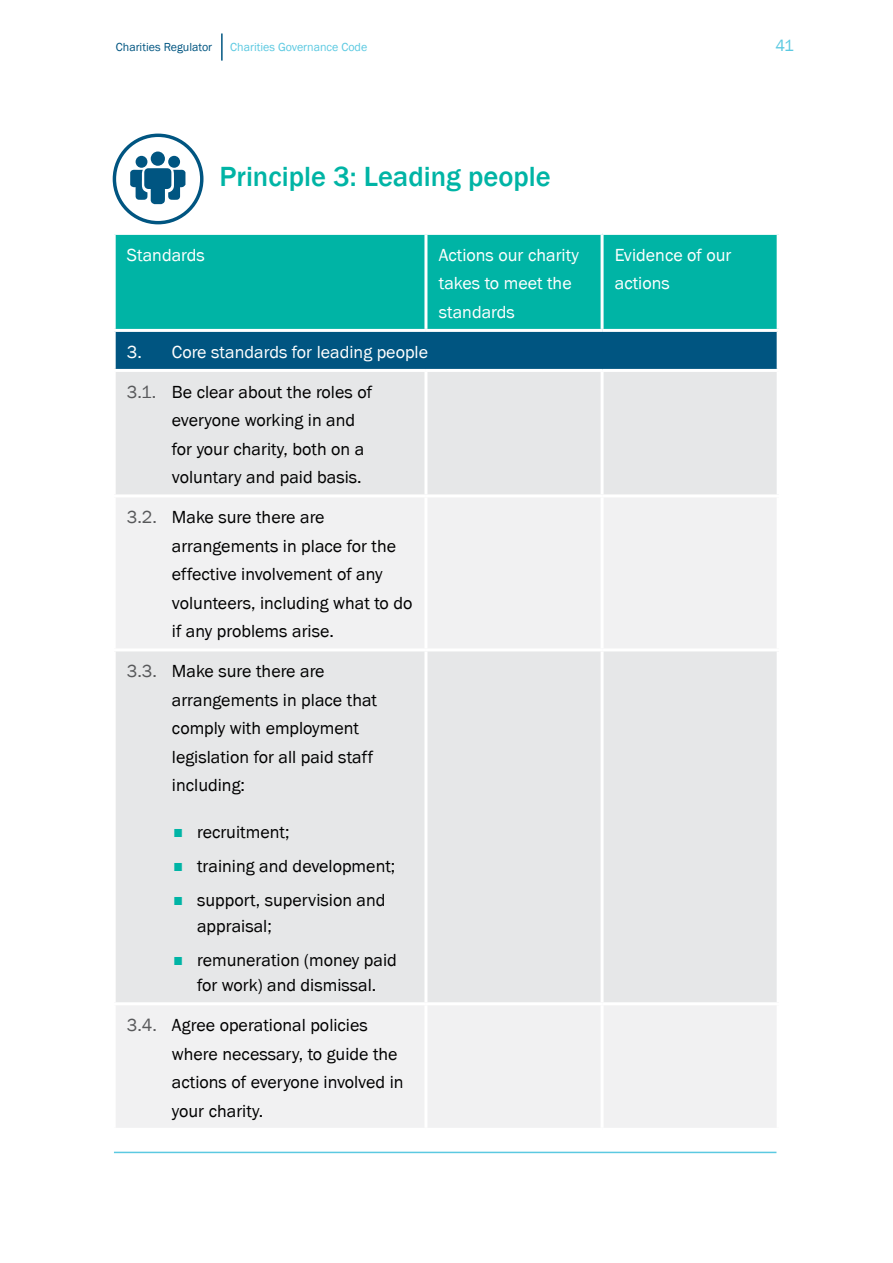
<style>
.page{position:relative;width:893px;height:1263px;background:#fff}
.page>*{position:absolute;margin:0;border:0;box-sizing:border-box;transform-origin:0 0}
.t1{font:500 28.5px "Franklin Gothic";color:#00b4a5}
.t2{font:18px/28.5px "Franklin Got Itc TEE";color:#000}
.t3{font:18px/28.5px "Franklin Got Itc TEE";color:#fff}
.t4{font:16.5px "Franklin Gothic";color:#5bc9e1}
.t5{font:12px "Franklin Gothic";color:#5bc9e1}
.t6{font:12px "Franklin Gothic";color:#005581}
.t7{font:6.75px "Helvetica";color:#00b4a5;scale:1.11 1}
.s1{color:#58595b}
</style>
<div class="page">
<hr style="left:221px;top:33px;width:2px;height:28px;background:#005581">
<hr style="left:114px;top:1152px;width:662px;height:1px;background:#5bc9e1">
<div style="left:114px;top:496px;width:312px;height:154px;background:#f1f1f2"></div>
<div style="left:426px;top:496px;width:176px;height:154px;background:#f1f1f2"></div>
<div style="left:602px;top:496px;width:176px;height:154px;background:#f1f1f2"></div>
<div style="left:114px;top:1004px;width:312px;height:125px;background:#f1f1f2"></div>
<div style="left:426px;top:1004px;width:176px;height:125px;background:#f1f1f2"></div>
<div style="left:602px;top:1004px;width:176px;height:125px;background:#f1f1f2"></div>
<hr style="left:113px;top:1128px;width:313px;height:3px;background:#fff">
<hr style="left:426px;top:1128px;width:176px;height:3px;background:#fff">
<hr style="left:602px;top:1128px;width:178px;height:3px;background:#fff">
<div style="left:426px;top:233px;width:176px;height:97px;background:#00b4a5"></div>
<div style="left:114px;top:233px;width:312px;height:97px;background:#00b4a5"></div>
<hr style="left:424px;top:235px;width:3px;height:94px;background:#fff">
<div style="left:602px;top:233px;width:176px;height:97px;background:#00b4a5"></div>
<hr style="left:601px;top:235px;width:3px;height:94px;background:#fff">
<div style="left:113px;top:134px;width:90px;height:90px;border:3px solid #005581;border-radius:50%"></div>
<svg style="left:130px;top:168px;width:55px;height:36px"></svg>
<div style="left:151px;top:151px;width:14px;height:15px;background:#005581;border-radius:50%"></div>
<div style="left:136px;top:156px;width:11px;height:12px;background:#005581;border-radius:50%"></div>
<div style="left:168px;top:156px;width:12px;height:12px;background:#005581;border-radius:50%"></div>
<div style="left:114px;top:330px;width:664px;height:40px;background:#005581"></div>
<div style="left:114px;top:370px;width:312px;height:126px;background:#e6e7e8"></div>
<div style="left:426px;top:370px;width:176px;height:126px;background:#e6e7e8"></div>
<div style="left:602px;top:370px;width:176px;height:126px;background:#e6e7e8"></div>
<div style="left:114px;top:650px;width:312px;height:354px;background:#e6e7e8"></div>
<div style="left:426px;top:650px;width:176px;height:354px;background:#e6e7e8"></div>
<div style="left:602px;top:650px;width:176px;height:354px;background:#e6e7e8"></div>
<hr style="left:113px;top:332px;width:3px;height:37px;background:#fff">
<hr style="left:777px;top:332px;width:3px;height:37px;background:#fff">
<hr style="left:113px;top:369px;width:313px;height:3px;background:#fff">
<hr style="left:113px;top:372px;width:3px;height:122px;background:#fff">
<hr style="left:426px;top:369px;width:176px;height:3px;background:#fff">
<hr style="left:424px;top:372px;width:3px;height:122px;background:#fff">
<hr style="left:602px;top:369px;width:178px;height:3px;background:#fff">
<hr style="left:601px;top:372px;width:3px;height:122px;background:#fff">
<hr style="left:777px;top:372px;width:3px;height:122px;background:#fff">
<hr style="left:113px;top:494px;width:313px;height:3px;background:#fff">
<hr style="left:113px;top:497px;width:3px;height:151px;background:#fff">
<hr style="left:426px;top:494px;width:176px;height:3px;background:#fff">
<hr style="left:424px;top:497px;width:3px;height:151px;background:#fff">
<hr style="left:602px;top:494px;width:178px;height:3px;background:#fff">
<hr style="left:601px;top:497px;width:3px;height:151px;background:#fff">
<hr style="left:777px;top:497px;width:3px;height:151px;background:#fff">
<hr style="left:113px;top:648px;width:313px;height:3px;background:#fff">
<hr style="left:113px;top:651px;width:3px;height:351px;background:#fff">
<hr style="left:426px;top:648px;width:176px;height:3px;background:#fff">
<hr style="left:424px;top:651px;width:3px;height:351px;background:#fff">
<hr style="left:602px;top:648px;width:178px;height:3px;background:#fff">
<hr style="left:601px;top:651px;width:3px;height:351px;background:#fff">
<hr style="left:777px;top:651px;width:3px;height:351px;background:#fff">
<hr style="left:113px;top:1002px;width:313px;height:3px;background:#fff">
<hr style="left:113px;top:1005px;width:3px;height:123px;background:#fff">
<hr style="left:426px;top:1002px;width:176px;height:3px;background:#fff">
<hr style="left:424px;top:1005px;width:3px;height:123px;background:#fff">
<hr style="left:602px;top:1002px;width:178px;height:3px;background:#fff">
<hr style="left:601px;top:1005px;width:3px;height:123px;background:#fff">
<hr style="left:777px;top:1005px;width:3px;height:123px;background:#fff">
<hr style="left:113px;top:232px;width:313px;height:3px;background:#fff">
<hr style="left:113px;top:235px;width:3px;height:94px;background:#fff">
<hr style="left:426px;top:232px;width:176px;height:3px;background:#fff">
<hr style="left:602px;top:232px;width:178px;height:3px;background:#fff">
<hr style="left:777px;top:235px;width:3px;height:94px;background:#fff">
<hr style="left:113px;top:329px;width:313px;height:3px;background:#fff">
<hr style="left:426px;top:329px;width:176px;height:3px;background:#fff">
<hr style="left:602px;top:329px;width:178px;height:3px;background:#fff">
<p class="t6" style="left:116px;top:39px;width:98px">Charities Regulator</p>
<p class="t5" style="left:230px;top:39px;width:139px">Charities Governance Code</p>
<p class="t4" style="left:775px;top:35px;width:20px">41</p>
<p class="t1" style="left:219px;top:159px;width:333px">Principle 3: Leading people</p>
<p class="t3" style="left:127px;top:241px;width:80px">Standards</p>
<p class="t3" style="left:439px;top:241px;width:142px">Actions our charity takes to meet the standards</p>
<p class="t3" style="left:615px;top:241px;width:118px">Evidence of our actions</p>
<p class="t3" style="left:127px;top:338px;width:303px">3. Core standards for leading people</p>
<p class="t2" style="left:172px;top:378px;width:202px;text-indent:-45px"><span class="s1">3.1.</span> Be clear about the roles of everyone working in and for your charity, both on a voluntary and paid basis.</p>
<p class="t2" style="left:172px;top:503px;width:242px;text-indent:-45px"><span class="s1">3.2.</span> Make sure there are arrangements in place for the effective involvement of any volunteers, including what to do if any problems arise.</p>
<p class="t2" style="left:172px;top:657px;width:207px;text-indent:-45px"><span class="s1">3.3.</span> Make sure there are arrangements in place that comply with employment legislation for all paid staff including:</p>
<p class="t7" style="left:175px;top:827px;width:8px">█</p>
<p class="t2" style="left:197px;top:818px;width:94px">recruitment;</p>
<p class="t7" style="left:175px;top:861px;width:8px">█</p>
<p class="t2" style="left:197px;top:852px;width:200px">training and development;</p>
<p class="t7" style="left:175px;top:895px;width:8px">█</p>
<p class="t2" style="left:197px;top:887px;width:190px;line-height:25.5px">support, supervision and appraisal;</p>
<p class="t7" style="left:175px;top:955px;width:8px">█</p>
<p class="t2" style="left:197px;top:947px;width:201px;line-height:25.5px">remuneration (money paid for work) and dismissal.</p>
<p class="t2" style="left:172px;top:1011px;width:233px;text-indent:-45px"><span class="s1">3.4.</span> Agree operational policies where necessary, to guide the actions of everyone involved in your charity.</p>
</div>
